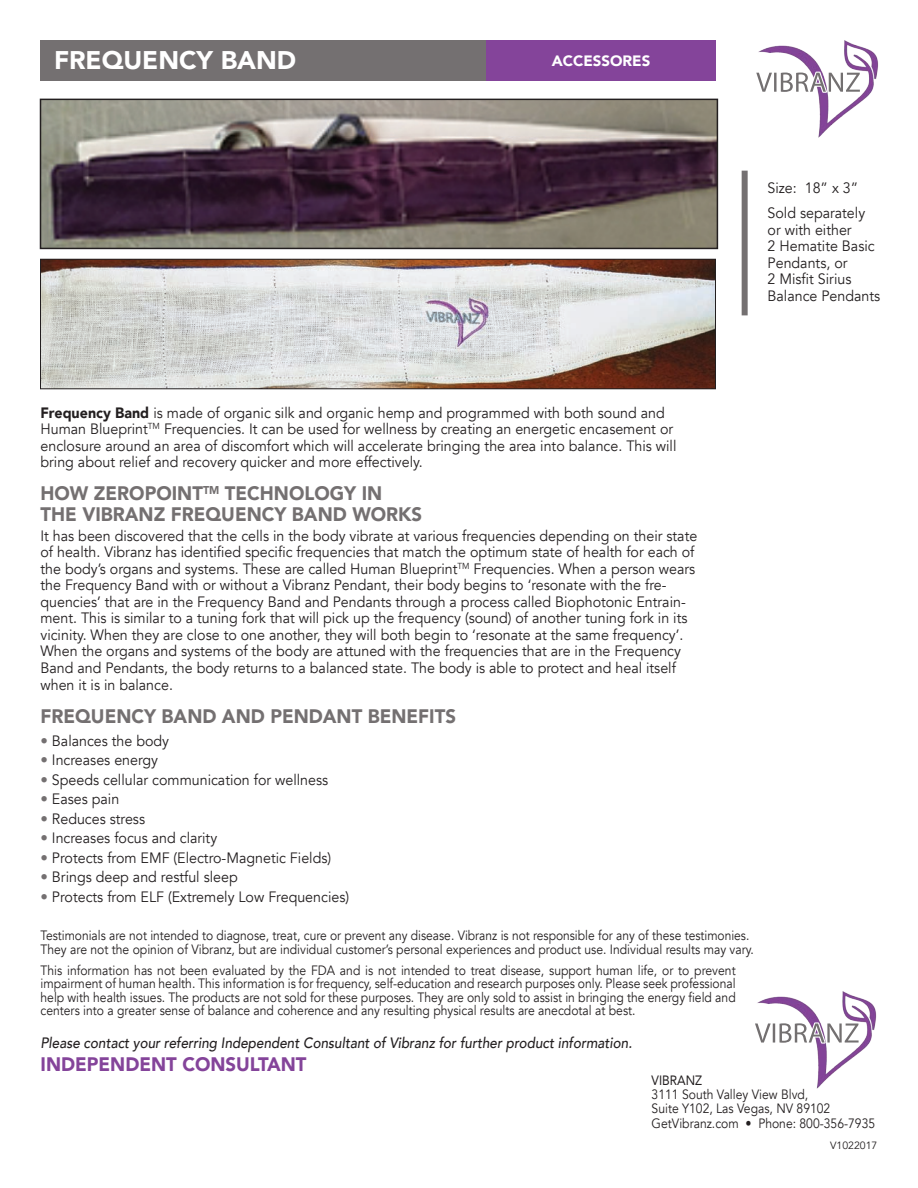
<style>
.page{position:relative;width:918px;height:1188px;background:#fff}
.page>*{position:absolute;margin:0;border:0;box-sizing:border-box;transform-origin:0 0}
.t1{font:900 25.5px "Avenir";color:#fff}
.t2{font:900 19.5px/21px "Avenir";color:#747071;scale:.95 1}
.t3{font:900 19.5px "Avenir";color:#84449a;scale:.95 1}
.t4{font:15px/16.6px "Avenir";color:#231f20;scale:.95 1}
.t5{font:italic 500 15px "Avenir";color:#231f20;scale:.9 1}
.t6{font:900 15px "Avenir";color:#fff}
.t7{font:13.5px/13.5px "Avenir";color:#231f20;scale:.9 1}
.t8{font:13.5px/13.5px "Avenir";color:#231f20;scale:.89 1}
.t9{font:13.5px "Avenir";color:#231f20;scale:.9 1}
.t10{font:10.5px "Avenir";color:#231f20}
.s1{font-weight:900}
.s2{color:#747071}
</style>
<div class="page">
<img style="left:755px;top:991px;width:122px;height:98px">
<img style="left:767px;top:1022px;width:93px;height:22px">
<img style="left:756px;top:40px;width:122px;height:98px">
<img style="left:768px;top:71px;width:93px;height:22px">
<div style="left:40px;top:40px;width:446px;height:41px;background:#747071"></div>
<div style="left:486px;top:40px;width:230px;height:41px;background:#84449a"></div>
<img style="left:43px;top:102px;width:672px;height:144px">
<div style="left:40px;top:99px;width:678px;height:150px;border:2px solid #231f20"></div>
<div style="left:742px;top:171px;width:6px;height:144px;background:#747071"></div>
<img style="left:42px;top:261px;width:672px;height:126px">
<div style="left:40px;top:259px;width:676px;height:130px;border:1px solid #231f20"></div>
<h1 class="t1" style="left:54px;top:38px;width:244px">FREQUENCY BAND</h1>
<p class="t6" style="left:552px;top:48px;width:100px">ACCESSORES</p>
<p class="t4" style="left:768px;top:175px;width:104px;line-height:25.5px">Size: 18” x 3”<br>Sold separately</p>
<p class="t4" style="left:768px;top:222px;width:120px">or with either<br>2 Hematite Basic<br>Pendants, or<br>2 Misfit Sirius<br>Balance Pendants</p>
<p class="t4" style="left:40px;top:405px;width:671px"><span class="s1">FREQUENCY BAND</span> is made of organic silk and organic hemp and programmed with both sound and Human Blueprint<sup>TM</sup> Frequencies. It can be used for wellness by creating an energetic encasement or enclosure around an area of discomfort which will accelerate bringing the area into balance. This will bring about relief and recovery quicker and more effectively.</p>
<h2 class="t2" style="left:40px;top:482px;width:403px">HOW ZEROPOINT<sup>TM</sup> TECHNOLOGY IN<br>THE VIBRANZ FREQUENCY BAND WORKS</h2>
<p class="t4" style="left:40px;top:528px;width:693px">It has been discovered that the cells in the body vibrate at various frequencies depending on their state of health. Vibranz has identified specific frequencies that match the optimum state of health for each of the body’s organs and systems. These are called Human Blueprint<sup>TM</sup> Frequencies. When a person wears the Frequency Band with or without a Vibranz Pendant, their body begins to ‘resonate with the fre&shy;quencies’ that are in the Frequency Band and Pendants through a process called Biophotonic Entrain&shy;ment. This is similar to a tuning fork that will pick up the frequency (sound) of another tuning fork in its vicinity. When they are close to one another, they will both begin to ‘resonate at the same frequency’.<br>When the organs and systems of the body are attuned with the frequencies that are in the Frequency Band and Pendants, the body returns to a balanced state. The body is able to protect and heal itself when it is in balance.</p>
<h2 class="t2" style="left:40px;top:705px;width:371px">FREQUENCY BAND AND PENDANT BENE</h2>
<h2 class="t2" style="left:418px;top:705px;width:30px">FITS</h2>
<p class="t4" style="left:40px;top:732px;width:137px"><span class="s2">•</span> Balances the body</p>
<p class="t4" style="left:40px;top:752px;width:125px"><span class="s2">•</span> Increases energy</p>
<p class="t4" style="left:40px;top:771px;width:304px"><span class="s2">•</span> Speeds cellular communication for wellness</p>
<p class="t4" style="left:40px;top:791px;width:84px"><span class="s2">•</span> Eases pain</p>
<p class="t4" style="left:40px;top:810px;width:112px"><span class="s2">•</span> Reduces stress</p>
<p class="t4" style="left:40px;top:830px;width:188px"><span class="s2">•</span> Increases focus and clarity</p>
<p class="t4" style="left:40px;top:849px;width:307px"><span class="s2">•</span> Protects from EMF (Electro-Magnetic Fields)</p>
<p class="t4" style="left:40px;top:869px;width:209px"><span class="s2">•</span> Brings deep and restful sleep</p>
<p class="t4" style="left:40px;top:888px;width:326px"><span class="s2">•</span> Protects from ELF (Extremely Low Frequencies)</p>
<p class="t8" style="left:40px;top:929px;width:803px">Testimonials are not intended to diagnose, treat, cure or prevent any disease. Vibranz is not responsible for any of these testimonies.<br>They are not the opinion of Vibranz, but are individual customer’s personal experiences and product use. Individual results may vary.</p>
<p class="t7" style="left:40px;top:963px;width:774px;text-align:justify">This information has not been evaluated by the FDA and is not intended to treat disease, support human life, or to prevent impairment of human health. This information is for frequency, self-education and research purposes only. Please seek professional help with health issues. The products are not sold for these purposes. They are only sold to assist in bringing the energy field and centers into a greater sense of balance and coherence and any resulting physical results are anecdotal at best.</p>
<p class="t5" style="left:41px;top:1034px;width:659px">Please contact your referring Independent Consultant of Vibranz for further product information.</p>
<h2 class="t3" style="left:41px;top:1047px;width:281px">INDEPENDENT CONSULTANT</h2>
<p class="t9" style="left:652px;top:1069px;width:58px">VIBRANZ</p>
<p class="t7" style="left:652px;top:1088px;width:250px;line-height:14.2px">3111 South Valley View Blvd,<br>Suite Y102, Las Vegas, NV 89102<br>GetVibranz.com • Phone: 800-356-7935</p>
<p class="t10" style="left:830px;top:1139px;width:49px">V1022017</p>
</div>
